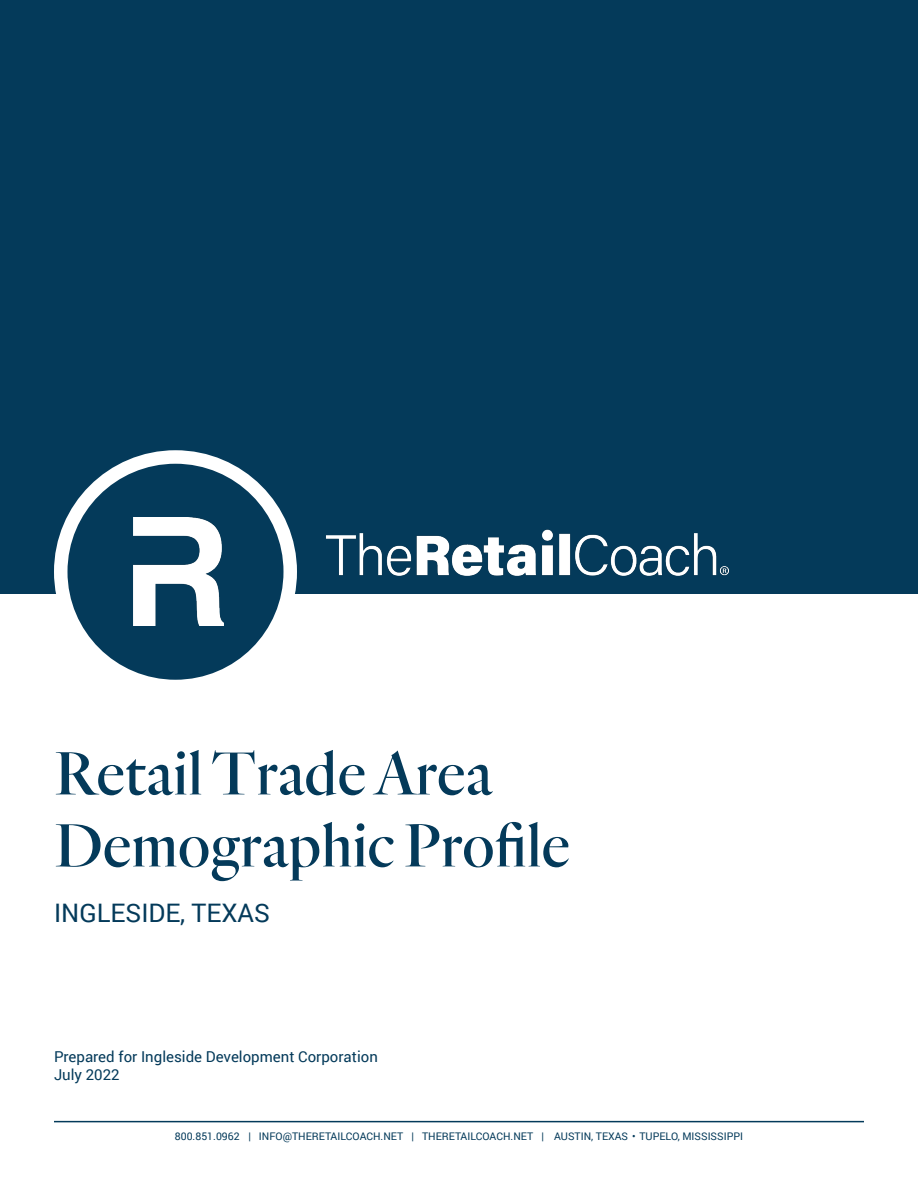
<style>
.page{position:relative;width:918px;height:1188px;background:#fff}
.page>*{position:absolute;margin:0;border:0;box-sizing:border-box;transform-origin:0 0}
.t1{font:63px "TRC Quarto Regular";color:#043a5a}
.t2{font:25.5px "Roboto";color:#043a5a}
.t3{font:15px "Roboto";color:#043a5a}
.t4{font:10.5px "Roboto";color:#043a5a}
</style>
<div class="page">
<hr style="left:54px;top:1121px;width:810px;height:1px;background:#043a5a">
<div style="left:0;top:0;width:918px;height:594px;background:#043a5a"></div>
<div style="left:54px;top:450px;width:243px;height:243px;background:#fff;border-radius:50%"></div>
<img style="left:326px;top:529px;width:403px;height:47px">
<div style="left:68px;top:464px;width:216px;height:216px;background:#043a5a;border-radius:50%"></div>
<img style="left:134px;top:518px;width:89px;height:108px">
<p class="t1" style="left:54px;top:736px;width:440px">Retail Trade Area</p>
<p class="t1" style="left:54px;top:808px;width:517px">Demographic Profile</p>
<p class="t2" style="left:54px;top:895px;width:218px">INGLESIDE, TEXAS</p>
<p class="t3" style="left:54px;top:1046px;width:325px">Prepared for Ingleside Development Corporation</p>
<p class="t3" style="left:54px;top:1064px;width:67px">July 2022</p>
<p class="t4" style="left:175px;top:1128px;width:570px">800.851.0962 | INFO@THERETAILCOACH.NET | THERETAILCOACH.NET | AUSTIN, TEXAS • TUPELO, MISSISSIPPI</p>
</div>
